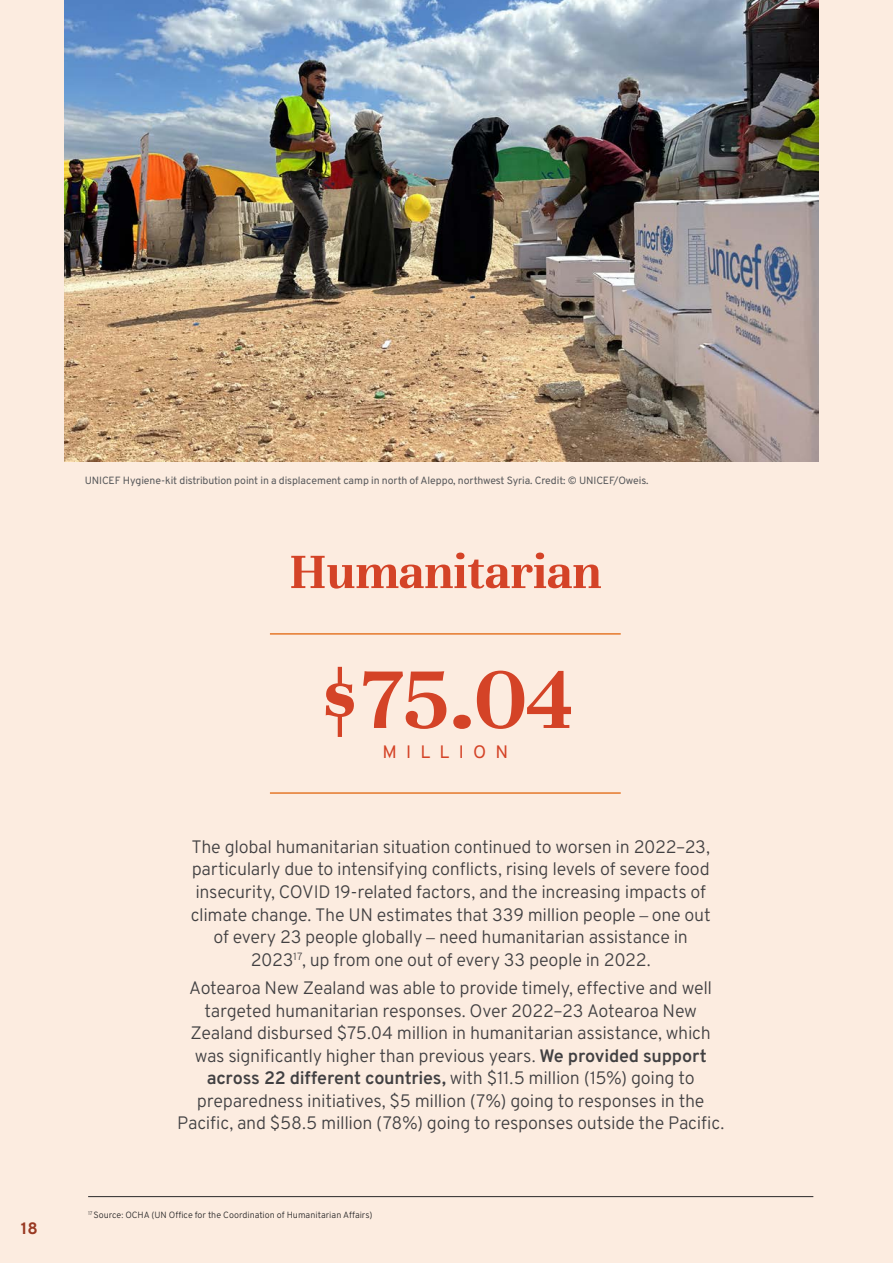
<style>
.page{position:relative;width:893px;height:1263px;background:#fcece0}
.page>*{position:absolute;margin:0;border:0;box-sizing:border-box;transform-origin:0 0}
.t1{font:700 94.5px "Unna";color:#d44327}
.t2{font:700 54px "Unna";color:#d44327}
.t3{font:300 18px/22.5px "Overpass";letter-spacing:-.015em;color:#414042;text-align:center}
.t4{font:18px "Overpass";letter-spacing:.505em;color:#d44327}
.t5{font:700 16.5px "Overpass";color:#993922}
.t6{font:10.5px "Overpass";letter-spacing:-.01em;color:#58595b}
.t7{font:300 9px "Overpass";color:#292829}
.s1{font-size:15px}
.s2{font-weight:600}
</style>
<div class="page">
<hr style="left:270px;top:633px;width:351px;height:2px;background:#e5782a">
<hr style="left:270px;top:792px;width:351px;height:2px;background:#e5782a">
<img style="left:64px;top:0;width:754px;height:461px">
<hr style="left:88px;top:1196px;width:725px;height:1px;background:#292829">
<p class="t5" style="left:21px;top:1215px;width:18px">18</p>
<p class="t6" style="left:85px;top:472px;width:565px">UNICEF Hygiene-kit distribution point in a displacement camp in north of Aleppo, northwest Syria. Credit: © UNICEF/Oweis.</p>
<h2 class="t2" style="left:289px;top:540px;width:314px">Humanitarian</h2>
<h1 class="t1" style="left:319px;top:644px;width:255px">$75.04</h1>
<p class="t4" style="left:383px;top:737px;width:127px">MILLION</p>
<p class="t3" style="left:191px;top:835px;width:521px">The global humanitarian situation continued to worsen in 2022–23, particularly due to intensifying conflicts, rising levels of severe food insecurity, COVID 19-related factors, and the increasing impacts of climate change. The UN estimates that 339 million people <span class="s1">—</span> one out of every 23 people globally <span class="s1">—</span> need humanitarian assistance in 2023<sup>17</sup>, up from one out of every 33 people in 2022.</p>
<p class="t3" style="left:177px;top:976px;width:549px">Aotearoa New Zealand was able to provide timely, effective and well targeted humanitarian responses. Over 2022–23 Aotearoa New Zealand disbursed $75.04 million in humanitarian assistance, which was significantly higher than previous years. <span class="s2">We provided support across 22 different countries,</span> with $11.5 million (15%) going to preparedness initiatives, $5 million (7%) going to responses in the Pacific, and $58.5 million (78%) going to responses outside the Pacific.</p>
<p class="t7" style="left:88px;top:1208px;width:286px"><sup>17</sup> Source: OCHA (UN Office for the Coordination of Humanitarian Affairs)</p>
</div>
